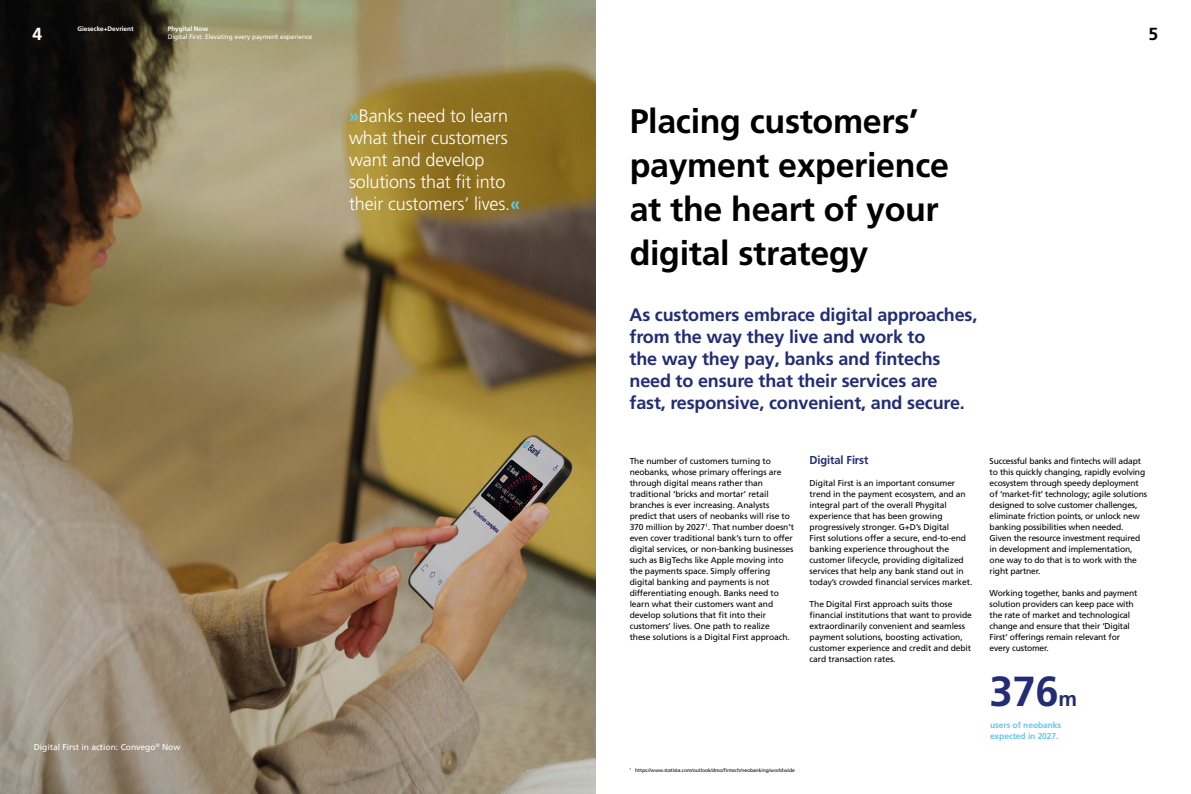
<style>
.page{position:relative;width:1191px;height:794px;background:#fff}
.page>*{position:absolute;margin:0;border:0;box-sizing:border-box;transform-origin:0 0}
.t1{font:700 42px "Frutiger LT Pro";color:#232d74}
.t2{font:700 34px/44px "Frutiger LT Pro";letter-spacing:-.01em;color:#000}
.t3{font:700 18px/22px "Frutiger LT Pro";letter-spacing:-.01em;color:#232d74}
.t4{font:300 18px/22px "Frutiger LT Pro";letter-spacing:-.01em;color:#fff}
.t5{font:700 17.5px "Frutiger LT Pro";color:#fff}
.t6{font:700 17.5px "Frutiger LT Pro";color:#000}
.t7{font:700 11.5px "Frutiger LT Pro";letter-spacing:-.01em;color:#232d74}
.t8{font:8.5px/11px "Frutiger LT Pro";letter-spacing:-.01em;color:#000}
.t9{font:8.5px "Frutiger LT Pro";color:#fff}
.t10{font:700 8.5px/11px "Frutiger LT Pro";letter-spacing:-.01em;color:#65c7ee}
.t11{font:6.5px "Frutiger LT Pro";letter-spacing:-.01em;color:#fff}
.t12{font:700 6.5px "Frutiger LT Pro";letter-spacing:-.01em;color:#fff}
.t13{font:5px "Frutiger LT Pro";letter-spacing:-.01em;color:#000}
.s1{font-weight:700;color:#65c7ee}
.s2{font-size:21px}
</style>
<div class="page">
<img style="left:0;top:0;width:595px;height:794px">
<p class="t12" style="left:78px;top:25px;width:57px">Giesecke+Devrient</p>
<p class="t12" style="left:168px;top:25px;width:42px">Phygital Now</p>
<p class="t11" style="left:168px;top:33px;width:146px">Digital First: Elevating every payment experience</p>
<h3 class="t5" style="left:33px;top:23px;width:11px">4</h3>
<h3 class="t6" style="left:1148px;top:23px;width:11px">5</h3>
<p class="t9" style="left:34px;top:741px;width:148px">Digital First in action: Convego<sup>®</sup> Now</p>
<h3 class="t4" style="left:349px;top:105px;width:172px"><span class="s1">»</span>Banks need to learn what their customers want and develop solutions that fit into their customers’ lives.<span class="s1">«</span></h3>
<h2 class="t2" style="left:629px;top:100px;width:321px">Placing customers’ payment experience at the heart of your digital strategy</h2>
<h3 class="t3" style="left:629px;top:303px;width:349px">As customers embrace digital approaches, from the way they live and work to<br>the way they pay, banks and fintechs need to ensure that their services are fast, responsive, convenient, and secure.</h3>
<p class="t8" style="left:629px;top:455px;width:166px">The number of customers turning to neobanks, whose primary offerings are through digital means rather than traditional ‘bricks and mortar’ retail branches is ever increasing. Analysts predict that users of neobanks will rise to 370 million by 2027<sup>1</sup>. That number doesn’t even cover traditional bank’s turn to offer digital services, or non-banking businesses such as BigTechs like Apple moving into the payments space. Simply offering digital banking and payments is not differentiating enough. Banks need to learn what their customers want and develop solutions that fit into their customers’ lives. One path to realize<br>these solutions is a Digital First approach.</p>
<h3 class="t7" style="left:809px;top:453px;width:60px">Digital First</h3>
<p class="t8" style="left:809px;top:477px;width:164px">Digital First is an important consumer trend in the payment ecosystem, and an integral part of the overall Phygital experience that has been growing progressively stronger. G+D’s Digital<br>First solutions offer a secure, end-to-end banking experience throughout the customer lifecycle, providing digitalized services that help any bank stand out in today’s crowded financial services market.</p>
<p class="t8" style="left:809px;top:598px;width:164px">The Digital First approach suits those financial institutions that want to provide extraordinarily convenient and seamless payment solutions, boosting activation, customer experience and credit and debit card transaction rates.</p>
<p class="t13" style="left:629px;top:767px;width:167px"><sup>1</sup> https://www.statista.com/outlook/dmo/fintech/neobanking/worldwide</p>
<p class="t8" style="left:989px;top:455px;width:159px">Successful banks and fintechs will adapt to this quickly changing, rapidly evolving ecosystem through speedy deployment of ‘market-fit’ technology; agile solutions designed to solve customer challenges, eliminate friction points, or unlock new banking possibilities when needed.<br>Given the resource investment required in development and implementation, one way to do that is to work with the right partner.</p>
<p class="t8" style="left:989px;top:587px;width:149px">Working together, banks and payment solution providers can keep pace with the rate of market and technological change and ensure that their ‘Digital First’ offerings remain relevant for every customer.</p>
<h1 class="t1" style="left:989px;top:666px;width:89px">376<span class="s2">m</span></h1>
<p class="t10" style="left:990px;top:719px;width:73px">users of neobanks expected in 2027.</p>
</div>
